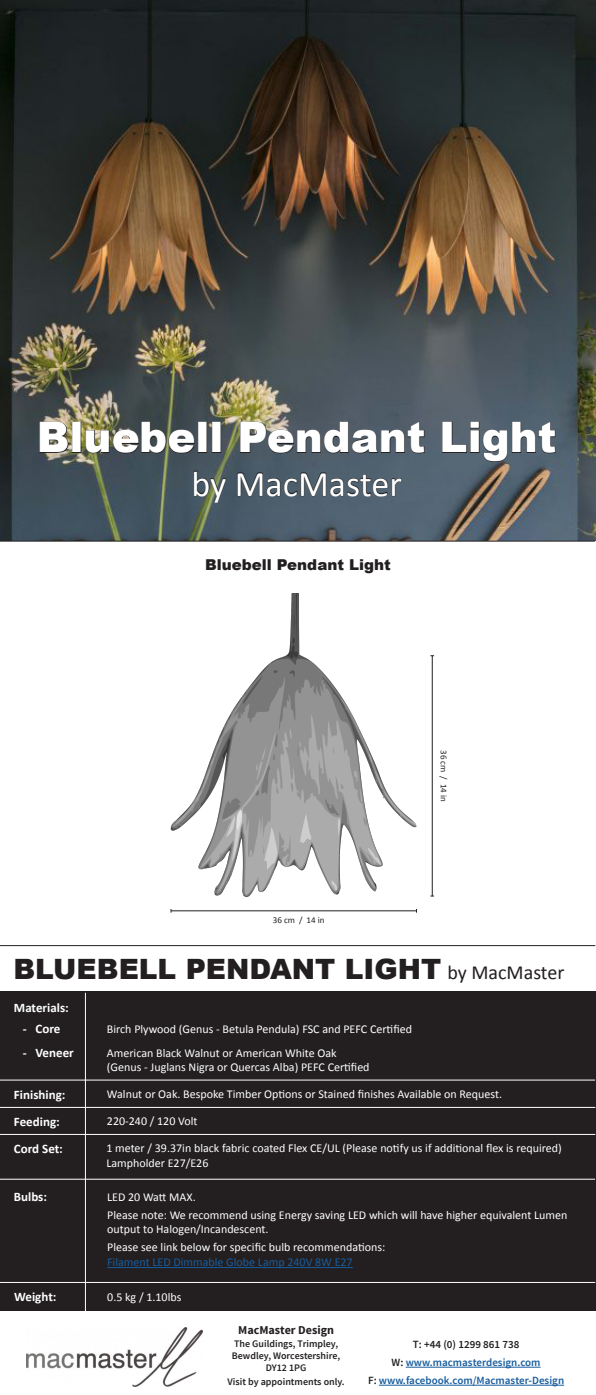
<style>
.page{position:relative;width:596px;height:1395px;background:#fff}
.page>*{position:absolute;margin:0;border:0;box-sizing:border-box;transform-origin:0 0}
.t1{font:900 42px "Arial";color:#fff}
.t2{font:36px "Calibri";color:#fff}
.t3{font:900 28px "Arial";color:#231f20}
.t4{font:900 15px "Arial";color:#231f20}
.t5{font:700 13px "Calibri";color:#fff}
.t6{font:12px/14.4px "Calibri";color:#fff}
.t7{font:12px "Calibri";color:#175d9e}
.t8{font:700 12px "Source Sans Pro";color:#231f20}
.t9{font:600 11px "Source Sans Pro";color:#175d9e}
.t10{font:600 11px "Source Sans Pro";color:#231f20}
.t11{font:600 10px "Source Sans Pro";color:#231f20}
.t12{font:9px "Calibri";color:#231f20}
.s1{font-family:"Calibri";font-weight:400;font-size:20px}
.s2{color:#231f20}
</style>
<div class="page">
<img style="left:0;top:1px;width:595px;height:540px">
<hr style="left:405px;top:1367px;width:135px;height:1px;background:#175d9e">
<hr style="left:378px;top:1385px;width:185px;height:1px;background:#175d9e">
<img style="left:27px;top:1327px;width:175px;height:59px">
<div style="left:0;top:991px;width:595px;height:320px;background:#231f20"></div>
<hr style="left:85px;top:993px;width:1px;height:318px;background:#fff">
<hr style="left:0;top:1079px;width:594px;height:1px;background:#fff">
<hr style="left:0;top:1107px;width:595px;height:1px;background:#fff">
<hr style="left:0;top:1134px;width:595px;height:1px;background:#fff">
<hr style="left:0;top:1178px;width:594px;height:1px;background:#fff">
<hr style="left:0;top:1282px;width:595px;height:1px;background:#fff">
<hr style="left:0;top:945px;width:595px;height:1px;background:#231f20">
<svg style="left:39px;top:421px;width:30px;height:32px"></svg>
<div style="left:72px;top:422px;width:9px;height:31px;border:1px solid #231f20"></div>
<img style="left:85px;top:421px;width:110px;height:33px">
<div style="left:197px;top:422px;width:10px;height:31px;border:1px solid #231f20"></div>
<div style="left:211px;top:422px;width:10px;height:31px;border:1px solid #231f20"></div>
<svg style="left:239px;top:421px;width:186px;height:33px;background:#505960"></svg>
<svg style="left:441px;top:421px;width:115px;height:41px;background:#4e5c68"></svg>
<svg style="left:193px;top:470px;width:34px;height:33px"></svg>
<svg style="left:236px;top:470px;width:166px;height:30px;background:#45535f"></svg>
<hr style="left:0;top:541px;width:594px;height:1px;background:#231f20">
<hr style="left:171px;top:910px;width:245px;height:1px;background:#231f20">
<hr style="left:431px;top:656px;width:1px;height:240px;background:#231f20">
<img style="left:170px;top:593px;width:247px;height:304px">
<hr style="left:107px;top:1267px;width:245px;height:1px;background:#175d9e">
<p class="t1" style="left:37px;top:407px;width:520px">Bluebell Pendant Light</p>
<p class="t2" style="left:191px;top:461px;width:212px">by MacMaster</p>
<p class="t4" style="left:205px;top:554px;width:187px">Bluebell Pendant Light</p>
<p class="t12" style="left:273px;top:914px;width:53px">36 cm / 14 in</p>
<p class="t12" style="left:449px;top:750px;width:53px;rotate:90deg">36 cm / 14 in</p>
<p class="t3" style="left:14px;top:949px;width:552px">BLUEBELL PENDANT LIGHT <span class="s1">by MacMaster</span></p>
<p class="t5" style="left:14px;top:999px;width:56px">Materials:</p>
<p class="t5" style="left:23px;top:1020px;width:39px">- Core</p>
<p class="t5" style="left:23px;top:1044px;width:53px">- Veneer</p>
<p class="t6" style="left:107px;top:1021px;width:306px">Birch Plywood (Genus - Betula Pendula) FSC and PEFC Certified</p>
<p class="t6" style="left:107px;top:1045px;width:231px">American Black Walnut or American White Oak</p>
<p class="t6" style="left:107px;top:1060px;width:264px">(Genus - Juglans Nigra or Quercas Alba) PEFC Certified</p>
<p class="t5" style="left:14px;top:1086px;width:53px">Finishing:</p>
<p class="t6" style="left:107px;top:1087px;width:396px">Walnut or Oak. Bespoke Timber Options or Stained finishes Available on Request.</p>
<p class="t5" style="left:14px;top:1113px;width:47px">Feeding:</p>
<p class="t6" style="left:107px;top:1114px;width:92px">220-240 / 120 Volt</p>
<p class="t5" style="left:14px;top:1140px;width:50px">Cord Set:</p>
<p class="t6" style="left:106px;top:1141px;width:456px">1 meter / 39.37in black fabric coated Flex CE/UL (Please notify us if additional flex is required)</p>
<p class="t6" style="left:106px;top:1155px;width:103px">Lampholder E27/E26</p>
<p class="t5" style="left:14px;top:1188px;width:35px">Bulbs:</p>
<p class="t6" style="left:107px;top:1189px;width:90px">LED 20 Watt MAX.</p>
<p class="t6" style="left:107px;top:1207px;width:461px">Please note: We recommend using Energy saving LED which will have higher equivalent Lumen output to Halogen/Incandescent.</p>
<p class="t6" style="left:107px;top:1240px;width:279px">Please see link below for specific bulb recommendations:</p>
<p class="t7" style="left:107px;top:1254px;width:247px">Filament LED Dimmable Globe Lamp 240V 8W E27</p>
<p class="t5" style="left:14px;top:1288px;width:44px">Weight:</p>
<p class="t6" style="left:107px;top:1289px;width:76px">0.5 kg / 1.10lbs</p>
<p class="t8" style="left:238px;top:1322px;width:97px">MacMaster Design</p>
<p class="t11" style="left:234px;top:1337px;width:105px">The Guildings, Trimpley,</p>
<p class="t11" style="left:232px;top:1349px;width:110px">Bewdley, Worcestershire,</p>
<p class="t11" style="left:265px;top:1361px;width:42px">DY12 1PG</p>
<p class="t11" style="left:227px;top:1375px;width:119px">Visit by appointments only.</p>
<p class="t10" style="left:412px;top:1337px;width:108px">T: +44 (0) 1299 861 738</p>
<p class="t9" style="left:391px;top:1355px;width:150px"><span class="s2">W:</span> www.macmasterdesign.com</p>
<p class="t9" style="left:368px;top:1373px;width:197px"><span class="s2">F:</span> www.facebook.com/Macmaster-Design</p>
</div>
